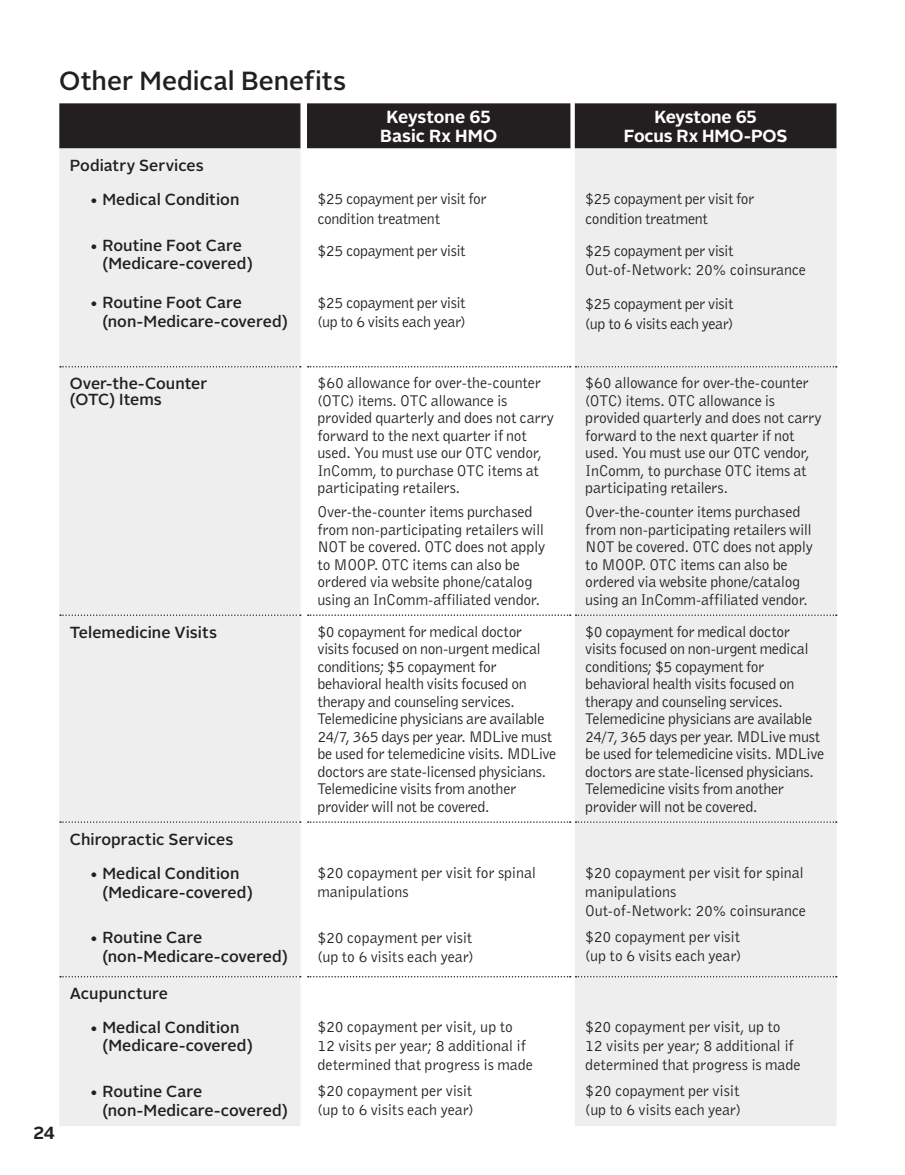
<style>
.page{position:relative;width:905px;height:1175px;background:#fff}
.page>*{position:absolute;margin:0;border:0;box-sizing:border-box;transform-origin:0 0}
.t1{font:500 26.25px "Alright Sans";color:#231f20}
.t2{font:700 17.4px/18.9px "Alright Sans";letter-spacing:-.01em;color:#fff;text-align:center}
.t3{font:700 17.4px "Alright Sans";color:#231f20}
.t4{font:16.05px/17.4px "Bell Gothic";letter-spacing:-.015em;color:#231f20}
.t5{font:500 16.05px/18.9px "Alright Sans";letter-spacing:.005em;color:#231f20}
</style>
<div class="page">
<div style="left:59px;top:103px;width:777px;height:45px;background:#231f20"></div>
<div style="left:59px;top:148px;width:777px;height:978px;background:#eeeeef"></div>
<svg style="left:307px;top:148px;width:263px;height:978px"></svg>
<svg style="left:308px;top:821px;width:528px;height:1px"></svg>
<svg style="left:308px;top:976px;width:528px;height:1px"></svg>
<svg style="left:308px;top:366px;width:528px;height:1px"></svg>
<svg style="left:308px;top:614px;width:528px;height:2px"></svg>
<svg style="left:60px;top:821px;width:241px;height:1px"></svg>
<svg style="left:60px;top:976px;width:241px;height:1px"></svg>
<svg style="left:60px;top:366px;width:241px;height:1px"></svg>
<svg style="left:60px;top:614px;width:241px;height:2px"></svg>
<h1 class="t1" style="left:59px;top:62px;width:288px">Other Medical Benefits</h1>
<p class="t2" style="left:380px;top:108px;width:118px">Keystone 65<br>Basic Rx HMO</p>
<p class="t2" style="left:624px;top:108px;width:165px">Keystone 65<br>Focus Rx HMO-POS</p>
<p class="t5" style="left:70px;top:156px;width:135px">Podiatry Services</p>
<p class="t5" style="left:89px;top:190px;width:151px">• Medical Condition</p>
<p class="t5" style="left:102px;top:236px;width:152px;text-indent:-13px">• Routine Foot Care (Medicare-covered)</p>
<p class="t5" style="left:102px;top:293px;width:187px;text-indent:-13px">• Routine Foot Care (non-Medicare-covered)</p>
<p class="t4" style="left:317px;top:189px;width:171px;line-height:19.2px">$25 copayment per visit for condition treatment</p>
<p class="t4" style="left:317px;top:241px;width:150px">$25 copayment per visit</p>
<p class="t4" style="left:317px;top:293px;width:150px;line-height:19.2px">$25 copayment per visit (up to 6 visits each year)</p>
<p class="t5" style="left:70px;top:376px;width:139px;line-height:16px">Over-the-Counter (OTC) Items</p>
<p class="t4" style="left:317px;top:374px;width:238px">$60 allowance for over-the-counter (OTC) items. OTC allowance is provided quarterly and does not carry forward to the next quarter if not used. You must use our OTC vendor,<br>InComm, to purchase OTC items at participating retailers.</p>
<p class="t4" style="left:317px;top:503px;width:229px">Over-the-counter items purchased from non-participating retailers will NOT be covered. OTC does not apply to MOOP. OTC items can also be ordered via website phone/catalog using an InComm-affiliated vendor.</p>
<p class="t4" style="left:585px;top:189px;width:171px;line-height:19.2px">$25 copayment per visit for condition treatment</p>
<p class="t4" style="left:585px;top:241px;width:222px;line-height:19.2px">$25 copayment per visit<br>Out-of-Network: 20% coinsurance</p>
<p class="t4" style="left:585px;top:294px;width:150px;line-height:19.2px">$25 copayment per visit (up to 6 visits each year)</p>
<p class="t4" style="left:585px;top:374px;width:238px">$60 allowance for over-the-counter (OTC) items. OTC allowance is provided quarterly and does not carry forward to the next quarter if not used. You must use our OTC vendor,<br>InComm, to purchase OTC items at participating retailers.</p>
<p class="t4" style="left:585px;top:503px;width:229px">Over-the-counter items purchased from non-participating retailers will NOT be covered. OTC does not apply to MOOP. OTC items can also be ordered via website phone/catalog using an InComm-affiliated vendor.</p>
<p class="t5" style="left:70px;top:623px;width:149px">Telemedicine Visits</p>
<p class="t4" style="left:317px;top:622px;width:240px">$0 copayment for medical doctor visits focused on non-urgent medical conditions; $5 copayment for behavioral health visits focused on therapy and counseling services.<br>Telemedicine physicians are available 24/7, 365 days per year. MDLive must be used for telemedicine visits. MDLive doctors are state-licensed physicians.<br>Telemedicine visits from another provider will not be covered.</p>
<p class="t4" style="left:585px;top:622px;width:240px">$0 copayment for medical doctor visits focused on non-urgent medical conditions; $5 copayment for behavioral health visits focused on therapy and counseling services.<br>Telemedicine physicians are available 24/7, 365 days per year. MDLive must be used for telemedicine visits. MDLive doctors are state-licensed physicians.<br>Telemedicine visits from another provider will not be covered.</p>
<p class="t5" style="left:70px;top:830px;width:165px">Chiropractic Services</p>
<p class="t5" style="left:102px;top:864px;width:152px;text-indent:-13px">• Medical Condition (Medicare-covered)</p>
<p class="t5" style="left:102px;top:928px;width:187px;text-indent:-13px">• Routine Care (non-Medicare-covered)</p>
<p class="t4" style="left:317px;top:862px;width:220px;line-height:19.2px">$20 copayment per visit for spinal manipulations</p>
<p class="t4" style="left:317px;top:927px;width:158px;line-height:19.2px">$20 copayment per visit (up to 6 visits each year)</p>
<p class="t4" style="left:585px;top:862px;width:222px;line-height:19.2px">$20 copayment per visit for spinal manipulations<br>Out-of-Network: 20% coinsurance</p>
<p class="t4" style="left:585px;top:927px;width:158px;line-height:19.2px">$20 copayment per visit (up to 6 visits each year)</p>
<p class="t3" style="left:33px;top:1120px;width:23px">24</p>
<p class="t5" style="left:70px;top:984px;width:100px">Acupuncture</p>
<p class="t5" style="left:102px;top:1017px;width:152px;text-indent:-13px">• Medical Condition (Medicare-covered)</p>
<p class="t5" style="left:102px;top:1081px;width:187px;text-indent:-13px">• Routine Care (non-Medicare-covered)</p>
<p class="t4" style="left:317px;top:1016px;width:217px;line-height:19.2px">$20 copayment per visit, up to<br>12 visits per year; 8 additional if determined that progress is made</p>
<p class="t4" style="left:317px;top:1080px;width:158px;line-height:19.2px">$20 copayment per visit (up to 6 visits each year)</p>
<p class="t4" style="left:585px;top:1016px;width:217px;line-height:19.2px">$20 copayment per visit, up to<br>12 visits per year; 8 additional if determined that progress is made</p>
<p class="t4" style="left:585px;top:1080px;width:157px;line-height:19.2px">$20 copayment per visit (up to 6 visits each year)</p>
</div>
